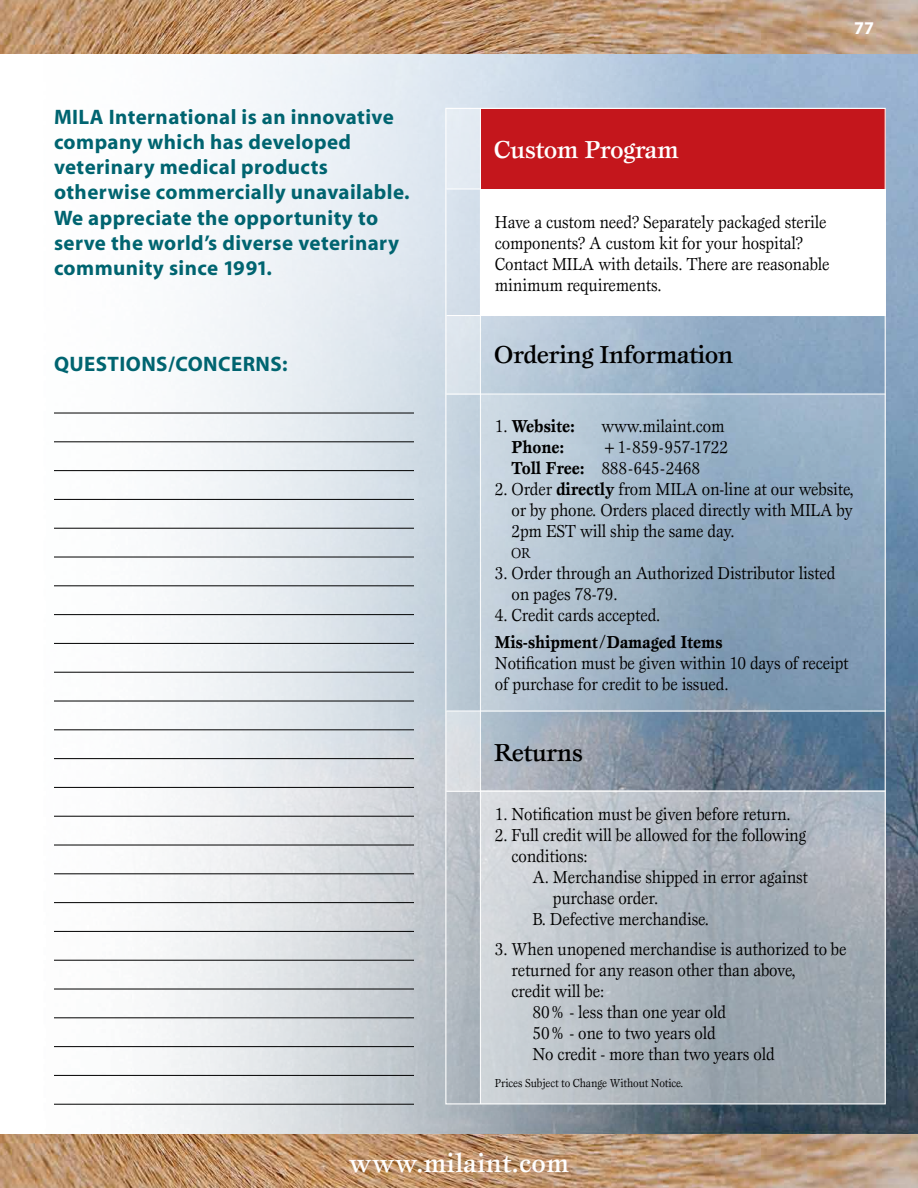
<style>
.page{position:relative;width:918px;height:1188px;background:#fff}
.page>*{position:absolute;margin:0;border:0;box-sizing:border-box;transform-origin:0 0}
.t1{font:500 27px "Esprit";color:#fff}
.t2{font:500 25.5px "Esprit";letter-spacing:-.025em;color:#000}
.t3{font:500 25.5px "Esprit";letter-spacing:-.025em;color:#fff}
.t4{font:700 21px/25.2px "Myriad";letter-spacing:.02em;color:#006470}
.t5{font:18px/21px "Esprit";letter-spacing:-.01em;color:#000;scale:.9 1}
.t6{font:700 18px "Esprit";letter-spacing:-.01em;color:#000;scale:.9 1}
.t7{font:700 18px "Myriad";color:#fff}
.t8{font:15px "Esprit";color:#000;scale:.9 1}
.t9{font:12px "Esprit";letter-spacing:-.01em;color:#000;scale:.9 1}
.s1{font-weight:400}
.s2{font-weight:700}
</style>
<div class="page">
<img style="left:0;top:0;width:918px;height:1188px">
<svg style="left:481px;top:395px;width:403px;height:316px;background:#a1b5c8"></svg>
<div style="left:480px;top:189px;width:406px;height:126px;background:#fff"></div>
<svg style="left:481px;top:792px;width:403px;height:310px;background:#b3bac1"></svg>
<hr style="left:446px;top:394px;width:439px;height:1px;background:#fff">
<hr style="left:446px;top:711px;width:440px;height:1px;background:#fff">
<hr style="left:446px;top:315px;width:440px;height:1px;background:#fff">
<hr style="left:446px;top:189px;width:440px;height:1px;background:#fff">
<hr style="left:446px;top:791px;width:439px;height:1px;background:#fff">
<div style="left:446px;top:316px;width:34px;height:78px;background:#dce4ec"></div>
<div style="left:446px;top:108px;width:34px;height:81px;background:#e3ebf2"></div>
<div style="left:481px;top:109px;width:404px;height:80px;background:#c4161c"></div>
<div style="left:446px;top:711px;width:34px;height:81px;background:#d9dde3"></div>
<hr style="left:54px;top:413px;width:360px;height:1px;background:#000">
<hr style="left:54px;top:442px;width:360px;height:1px;background:#000">
<hr style="left:54px;top:470px;width:360px;height:1px;background:#000">
<hr style="left:54px;top:499px;width:360px;height:1px;background:#000">
<hr style="left:54px;top:528px;width:360px;height:1px;background:#000">
<hr style="left:54px;top:557px;width:360px;height:1px;background:#000">
<hr style="left:54px;top:586px;width:360px;height:1px;background:#000">
<hr style="left:54px;top:614px;width:360px;height:1px;background:#000">
<hr style="left:54px;top:643px;width:360px;height:1px;background:#000">
<hr style="left:54px;top:672px;width:360px;height:1px;background:#000">
<hr style="left:54px;top:701px;width:360px;height:1px;background:#000">
<hr style="left:54px;top:730px;width:360px;height:1px;background:#000">
<hr style="left:54px;top:758px;width:360px;height:1px;background:#000">
<hr style="left:54px;top:787px;width:360px;height:1px;background:#000">
<hr style="left:54px;top:816px;width:360px;height:1px;background:#000">
<hr style="left:54px;top:845px;width:360px;height:1px;background:#000">
<hr style="left:54px;top:874px;width:360px;height:1px;background:#000">
<hr style="left:54px;top:902px;width:360px;height:1px;background:#000">
<hr style="left:54px;top:931px;width:360px;height:1px;background:#000">
<hr style="left:54px;top:960px;width:360px;height:1px;background:#000">
<hr style="left:54px;top:989px;width:360px;height:1px;background:#000">
<hr style="left:54px;top:1018px;width:360px;height:1px;background:#000">
<hr style="left:54px;top:1046px;width:360px;height:1px;background:#000">
<hr style="left:54px;top:1075px;width:360px;height:1px;background:#000">
<hr style="left:54px;top:1104px;width:360px;height:1px;background:#000">
<hr style="left:480px;top:108px;width:1px;height:996px;background:#fff">
<p class="t4" style="left:54px;top:105px;width:357px">MILA International is an innovative company which has developed veterinary medical products otherwise commercially unavailable.<br>We appreciate the opportunity to serve the world’s diverse veterinary community since 1991.</p>
<p class="t4" style="left:54px;top:352px;width:235px">QUESTIONS/CONCERNS:</p>
<p class="t7" style="left:854px;top:18px;width:21px">77</p>
<h2 class="t3" style="left:494px;top:134px;width:186px">Custom Program</h2>
<p class="t5" style="left:495px;top:211px;width:373px">Have a custom need? Separately packaged sterile components? A custom kit for your hospital?<br>Contact MILA with details. There are reasonable minimum requirements.</p>
<h2 class="t2" style="left:494px;top:339px;width:241px">Ordering Information</h2>
<p class="t6" style="left:495px;top:414px;width:90px"><span class="s1">1.</span> Website:</p>
<p class="t5" style="left:601px;top:415px;width:138px">www.milaint.com</p>
<p class="t6" style="left:512px;top:435px;width:60px">Phone:</p>
<p class="t5" style="left:512px;top:436px;width:242px;text-indent:90px">+1-859-957-1722<br><span class="s2">Toll Free:</span> 888-645-2468</p>
<p class="t5" style="left:512px;top:478px;width:382px;text-align:justify;text-indent:-17px">2. Order <span class="s2">directly</span> from MILA on-line at our website, or by phone. Orders placed directly with MILA by 2pm EST will ship the same day.</p>
<p class="t8" style="left:511px;top:544px;width:24px">OR</p>
<p class="t5" style="left:512px;top:562px;width:361px;text-indent:-17px">3. Order through an Authorized Distributor listed on pages 78-79.</p>
<p class="t5" style="left:495px;top:604px;width:185px">4. Credit cards accepted.</p>
<p class="t6" style="left:495px;top:631px;width:254px">Mis-shipment/Damaged Items</p>
<p class="t5" style="left:495px;top:653px;width:394px">Notification must be given within 10 days of receipt of purchase for credit to be issued.</p>
<h2 class="t2" style="left:494px;top:736px;width:91px">Returns</h2>
<p class="t5" style="left:495px;top:804px;width:330px">1. Notification must be given before return.</p>
<p class="t5" style="left:512px;top:825px;width:329px;text-indent:-17px">2. Full credit will be allowed for the following conditions:</p>
<p class="t5" style="left:532px;top:867px;width:308px">A. Merchandise shipped in error against</p>
<p class="t5" style="left:553px;top:888px;width:119px">purchase order.</p>
<p class="t5" style="left:532px;top:909px;width:198px">B. Defective merchandise.</p>
<p class="t5" style="left:495px;top:939px;width:392px">3. When unopened merchandise is authorized to be</p>
<p class="t5" style="left:512px;top:960px;width:317px">returned for any reason other than above,</p>
<p class="t5" style="left:512px;top:981px;width:105px">credit will be:</p>
<p class="t5" style="left:532px;top:1002px;width:217px">80% - less than one year old</p>
<p class="t5" style="left:532px;top:1023px;width:205px">50% - one to two years old</p>
<p class="t5" style="left:532px;top:1044px;width:271px">No credit - more than two years old</p>
<p class="t9" style="left:495px;top:1076px;width:211px">Prices Subject to Change Without Notice.</p>
<h1 class="t1" style="left:349px;top:1146px;width:222px">www.milaint.com</h1>
</div>
